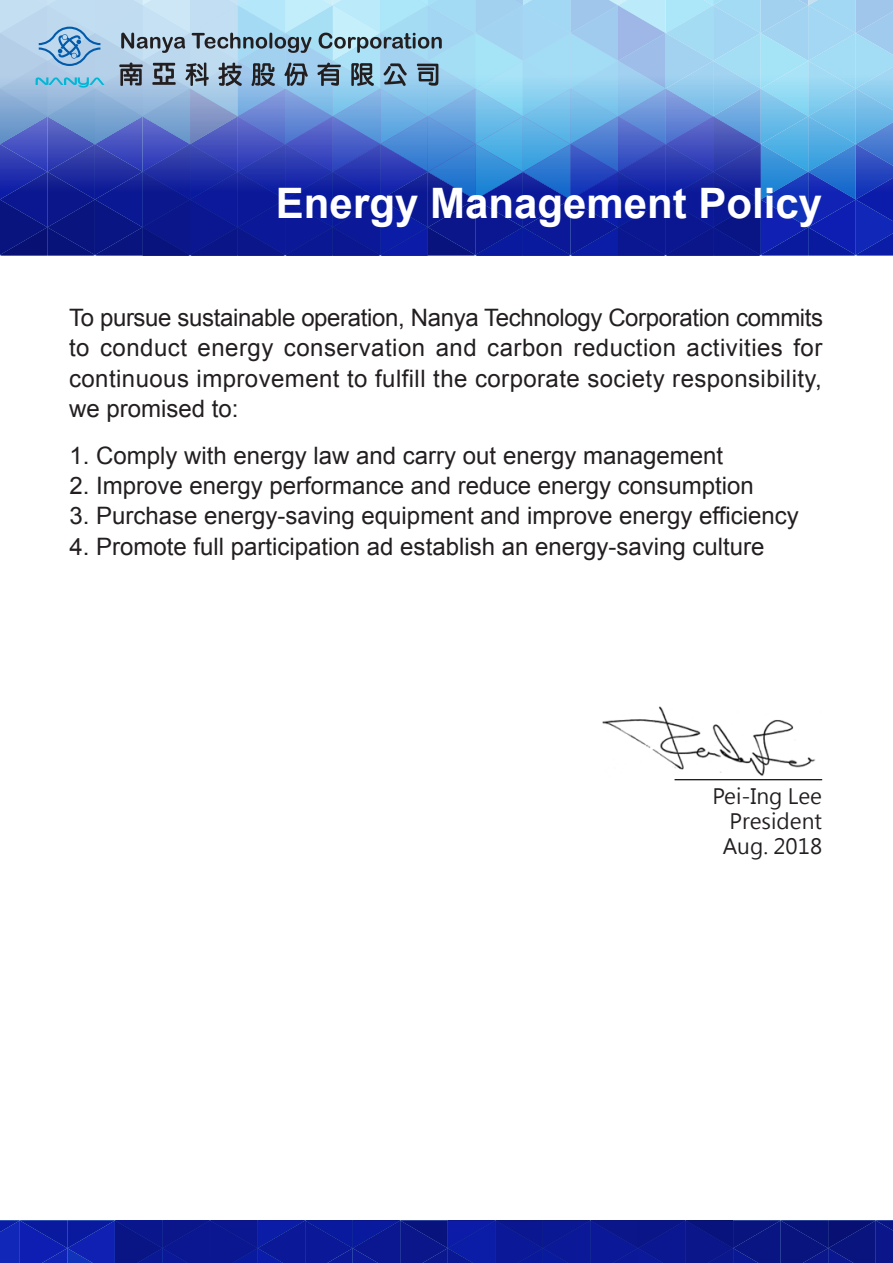
<style>
.page{position:relative;width:893px;height:1263px;background:#fff}
.page>*{position:absolute;margin:0;border:0;box-sizing:border-box;transform-origin:0 0}
.t1{font:700 42px "Arial";color:#fff}
.t2{font:24px/30.3px "Arial";color:#231f20;text-align:justify}
.t3{font:21px/25.2px "Microsoft Jheng Hei";color:#231f20;text-align:right}
</style>
<div class="page">
<svg style="left:0;top:1220px;width:893px;height:43px;background:#0b1993"></svg>
<svg style="left:0;top:0;width:893px;height:255px;background:#5b7fc7"></svg>
<hr style="left:675px;top:779px;width:147px;height:1px;background:#231f20">
<img style="left:602px;top:707px;width:213px;height:69px">
<h1 class="t1" style="left:276px;top:175px;width:548px">Energy Management Policy</h1>
<p class="t2" style="left:69px;top:303px;width:756px">To pursue sustainable operation, Nanya Technology Corporation commits to conduct energy conservation and carbon reduction activities for continuous improvement to fulfill the corporate society responsibility, we promised to:</p>
<p class="t2" style="left:69px;top:440px;width:655px">1. Comply with energy law and carry out energy management</p>
<p class="t2" style="left:69px;top:471px;width:686px">2. Improve energy performance and reduce energy consumption</p>
<p class="t2" style="left:69px;top:501px;width:731px">3. Purchase energy-saving equipment and improve energy efficiency</p>
<p class="t2" style="left:69px;top:531px;width:696px">4. Promote full participation ad establish an energy-saving culture</p>
<p class="t3" style="left:712px;top:784px;width:111px">Pei-Ing Lee<br>President<br>Aug. 2018</p>
</div>
